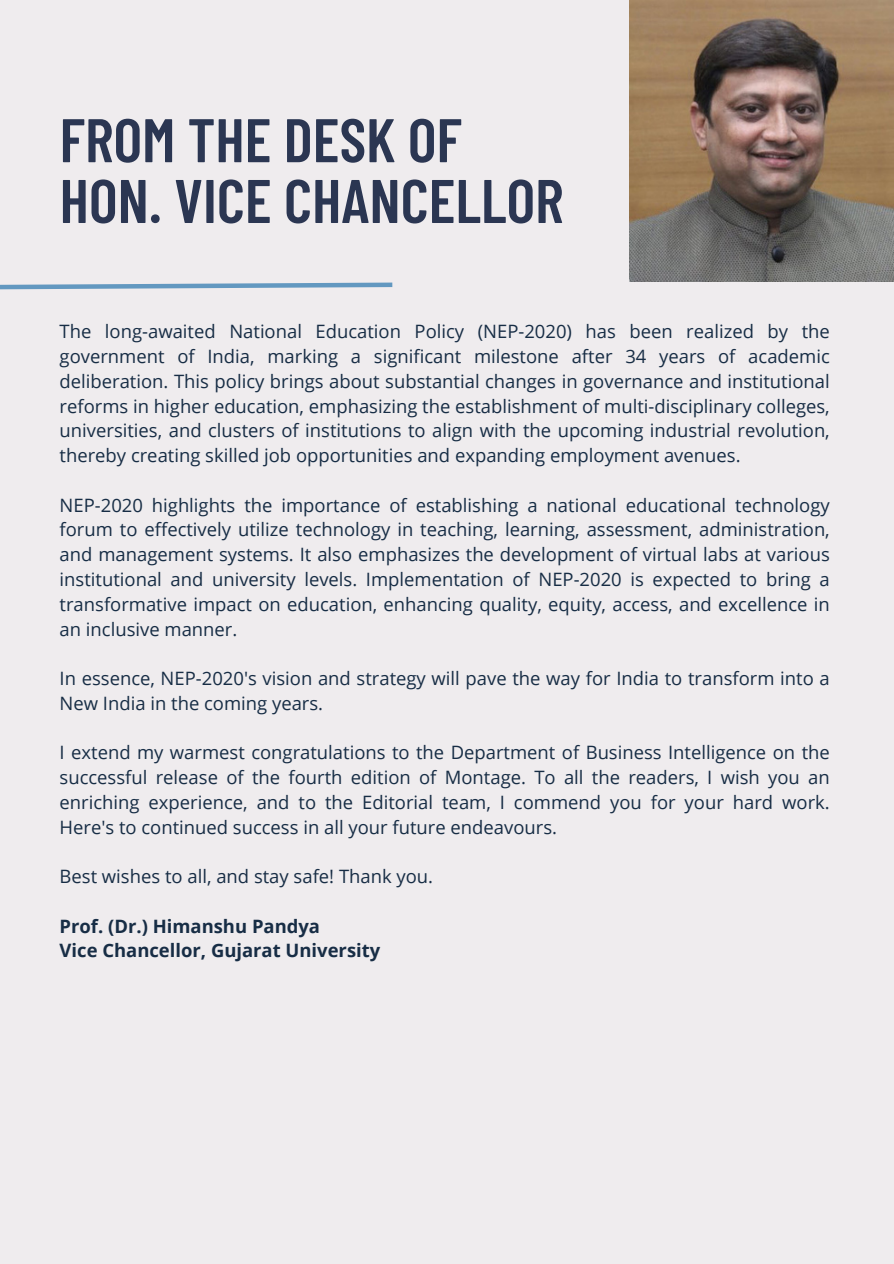
<style>
.page{position:relative;width:894px;height:1264px;background:#fff}
.page>*{position:absolute;margin:0;border:0;box-sizing:border-box;transform-origin:0 0}
.t1{font:600 61.5px/60.8px "Barlow Condensed";color:#2b3652}
.t2{font:18.45px/24.8px "Open Sans";color:#172d45;text-align:justify}
.t3{font:700 18.45px/24.8px "Open Sans";color:#172d45}
</style>
<div class="page">
<div style="left:0;top:0;width:893px;height:1263px;background:#efecee"></div>
<svg style="left:0;top:282px;width:393px;height:8px"></svg>
<img style="left:629px;top:0;width:264px;height:281px">
<h2 class="t1" style="left:60px;top:107px;width:505px">FROM THE DESK OF<br>HON. VICE CHANCELLOR</h2>
<h1 class="t2" style="left:60px;top:319px;width:771px">The long-awaited National Education Policy (NEP-2020) has been realized by the government of India, marking a significant milestone after 34 years of academic deliberation. This policy brings about substantial changes in governance and institutional reforms in higher education, emphasizing the establishment of multi-disciplinary colleges, universities, and clusters of institutions to align with the upcoming industrial revolution, thereby creating skilled job opportunities and expanding employment avenues.</h1>
<p class="t2" style="left:60px;top:492px;width:771px">NEP-2020 highlights the importance of establishing a national educational technology forum to effectively utilize technology in teaching, learning, assessment, administration, and management systems. It also emphasizes the development of virtual labs at various institutional and university levels. Implementation of NEP-2020 is expected to bring a transformative impact on education, enhancing quality, equity, access, and excellence in an inclusive manner.</p>
<p class="t2" style="left:60px;top:665px;width:771px">In essence, NEP-2020's vision and strategy will pave the way for India to transform into a<br>New India in the coming years.</p>
<p class="t2" style="left:60px;top:739px;width:771px">I extend my warmest congratulations to the Department of Business Intelligence on the successful release of the fourth edition of Montage. To all the readers, I wish you an enriching experience, and to the Editorial team, I commend you for your hard work.<br>Here's to continued success in all your future endeavours.</p>
<p class="t2" style="left:60px;top:863px;width:375px">Best wishes to all, and stay safe! Thank you.</p>
<p class="t3" style="left:60px;top:913px;width:322px">Prof. (Dr.) Himanshu Pandya<br>Vice Chancellor, Gujarat University</p>
</div>
